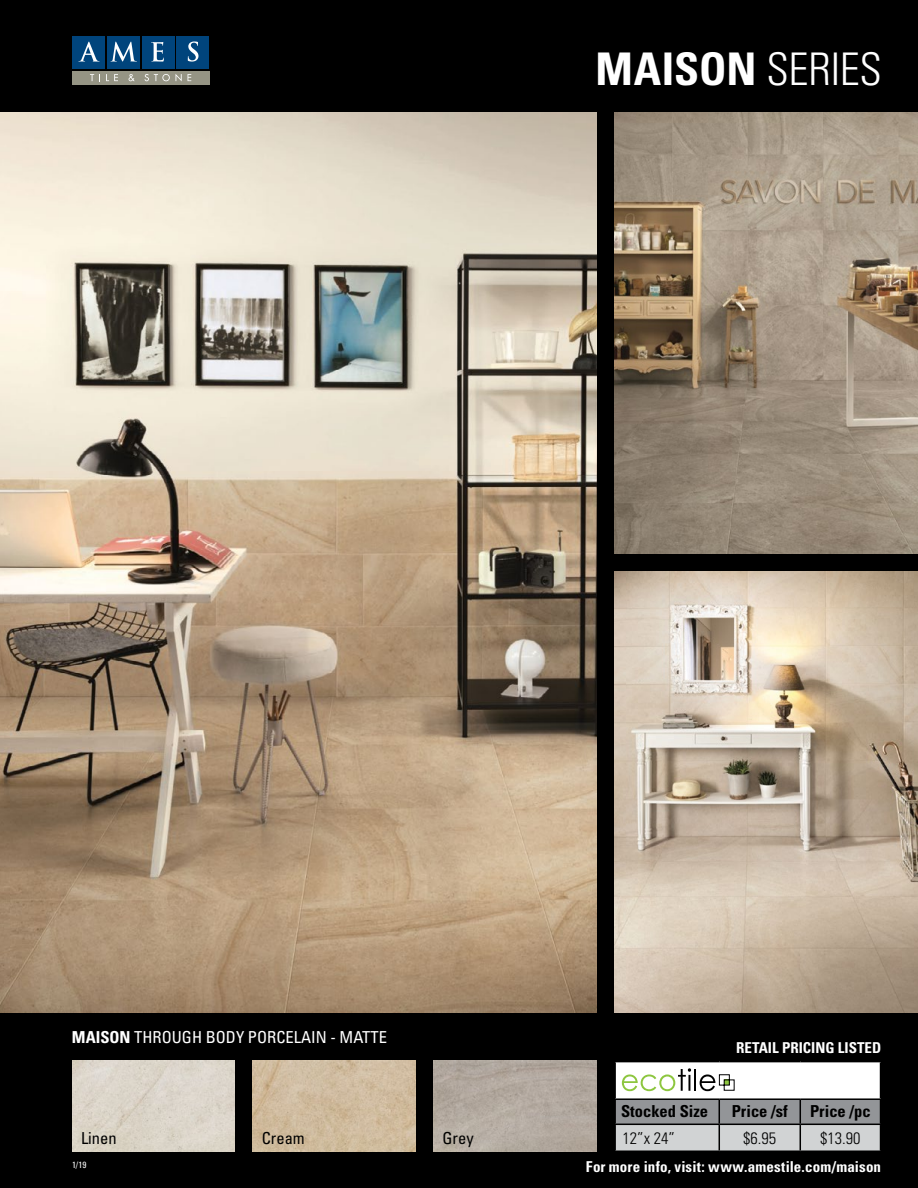
<style>
.page{position:relative;width:918px;height:1188px;background:#000}
.page>*{position:absolute;margin:0;border:0;box-sizing:border-box;transform-origin:0 0}
.t1{font:700 condensed 45px "Univers LT Std";color:#fff}
.t2{font:condensed 16.5px "Univers LT Std";color:#fff}
.t3{font:700 condensed 16.5px "Univers LT Std";color:#000}
.t4{font:300 condensed 16.5px "Univers LT Std";color:#000}
.t5{font:condensed 16.5px "Univers LT Std";color:#000}
.t6{font:700 condensed 15px "Univers LT Std";letter-spacing:.005em;color:#fff}
.t7{font:condensed 9px "Univers LT Std";color:#fff}
.s1{font-weight:300}
.s2{font-weight:700}
</style>
<div class="page">
<img style="left:0;top:112px;width:596px;height:901px">
<img style="left:614px;top:112px;width:304px;height:441px">
<img style="left:614px;top:571px;width:304px;height:442px">
<div style="left:615px;top:1062px;width:266px;height:37px;background:#fff"></div>
<hr style="left:614px;top:1062px;width:2px;height:36px;background:#000">
<hr style="left:880px;top:1062px;width:1px;height:36px;background:#000">
<hr style="left:614px;top:1098px;width:105px;height:2px;background:#000">
<hr style="left:719px;top:1098px;width:81px;height:2px;background:#000">
<hr style="left:800px;top:1098px;width:81px;height:2px;background:#000">
<svg style="left:615px;top:1099px;width:266px;height:51px;background:#a6a8aa"></svg>
<img style="left:253px;top:1061px;width:163px;height:91px">
<svg style="left:622px;top:1068px;width:69px;height:23px"></svg>
<hr style="left:694px;top:1069px;width:2px;height:22px;background:#000">
<svg style="left:700px;top:1074px;width:35px;height:17px"></svg>
<img style="left:434px;top:1061px;width:162px;height:91px">
<img style="left:72px;top:1061px;width:163px;height:91px">
<div style="left:72px;top:71px;width:137px;height:14px;background:#959484"></div>
<svg style="left:72px;top:36px;width:138px;height:45px"></svg>
<h1 class="t1" style="left:595px;top:25px;width:288px">MAISON <span class="s1">SERIES</span></h1>
<h1 class="t1" style="left:595px;top:41px;width:288px">MAISON <span class="s1">SERIES</span></h1>
<p class="t2" style="left:72px;top:1027px;width:317px"><span class="s2">MAISON</span> THROUGH BODY PORCELAIN - MATTE</p>
<p class="t6" style="left:736px;top:1039px;width:146px">RETAIL PRICING LISTED</p>
<p class="t3" style="left:621px;top:1101px;width:89px">Stocked Size</p>
<p class="t3" style="left:732px;top:1101px;width:57px">Price /sf</p>
<p class="t3" style="left:810px;top:1101px;width:62px">Price /pc</p>
<p class="t5" style="left:262px;top:1128px;width:45px">Cream</p>
<p class="t4" style="left:623px;top:1128px;width:54px">12”x 24”</p>
<p class="t4" style="left:743px;top:1128px;width:34px">$6.95</p>
<p class="t4" style="left:820px;top:1128px;width:42px">$13.90</p>
<p class="t5" style="left:81px;top:1128px;width:37px">Linen</p>
<p class="t5" style="left:443px;top:1128px;width:33px">Grey</p>
<p class="t7" style="left:72px;top:1159px;width:16px">1/19</p>
<p class="t6" style="left:586px;top:1157px;width:297px">For more info, visit: www.amestile.com/maison</p>
</div>
